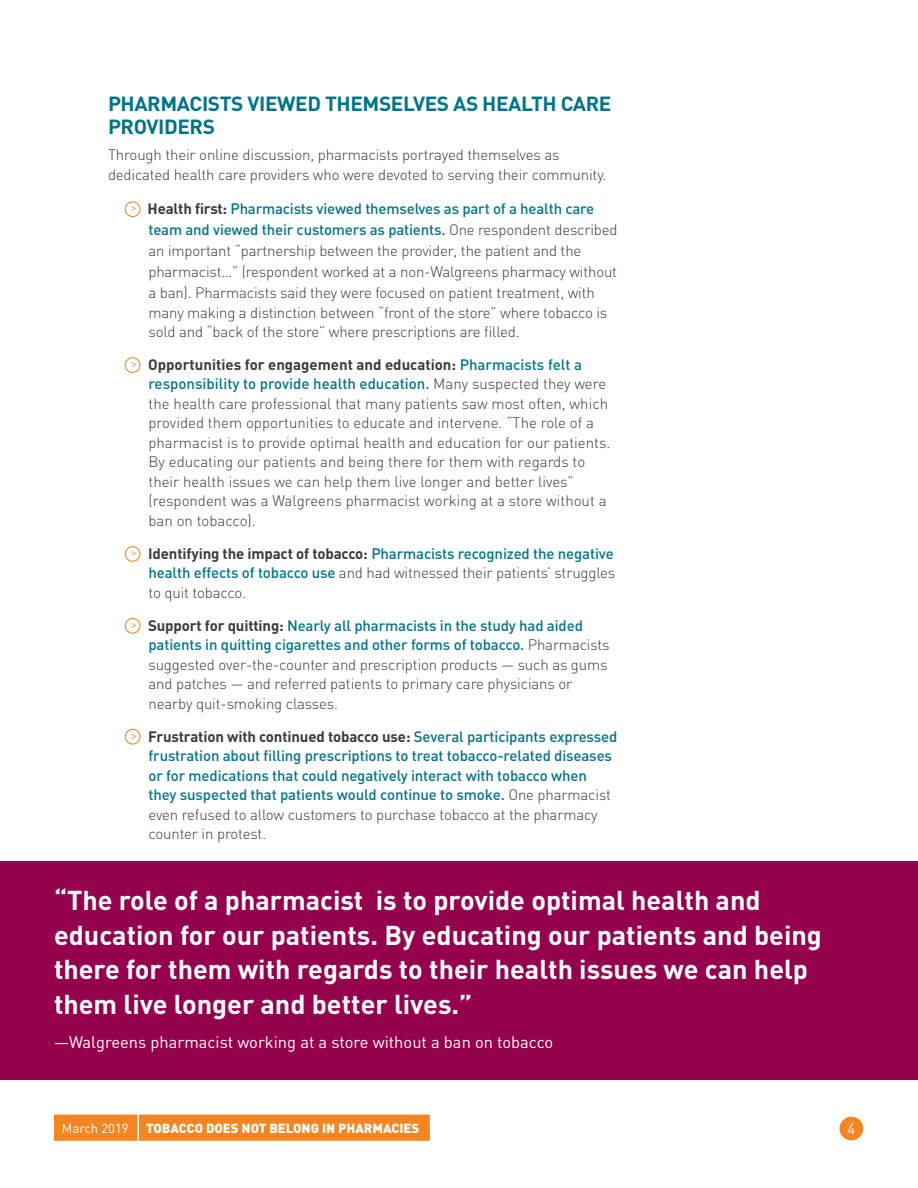
<style>
.page{position:relative;width:918px;height:1188px;background:#fff}
.page>*{position:absolute;margin:0;border:0;box-sizing:border-box;transform-origin:0 0}
.Callout{font:700 27px/34.5px "DIN";color:#fff}
.t1{font:700 20.25px/22.5px "DIN";letter-spacing:-.02em;color:#00748a}
.Callout-2{font:16.5px "DIN";color:#fff}
.Body{font:300 15px/19.5px "DIN";letter-spacing:-.01em;color:#3c3a3b}
.Body-2{font:500 15px/19.5px "DIN";letter-spacing:-.01em;color:#00748a;text-align:justify}
.t2{font:15px "DIN";color:#fff}
.t3{font:900 13.05px "DIN";color:#fff}
.t4{font:13.05px "DIN";color:#fff}
.t5{font:700 9.6px "Minion Pro";color:#f58520}
.s1{font-weight:700}
.s2{font-weight:500;color:#00748a}
.s3{font-weight:700;color:#3c3a3b}
.s4{font-weight:300;color:#3c3a3b}
</style>
<div class="page">
<div style="left:840px;top:1117px;width:23px;height:23px;background:#f58520;border-radius:50%"></div>
<div style="left:54px;top:1115px;width:376px;height:26px;background:#f58520"></div>
<hr style="left:137px;top:1115px;width:2px;height:26px;background:#fff">
<div style="left:0;top:862px;width:918px;height:218px;background:#96014d"></div>
<div style="left:125px;top:201px;width:16px;height:16px;border:1px solid #f58520;border-radius:50%"></div>
<div style="left:125px;top:357px;width:16px;height:16px;border:1px solid #f58520;border-radius:50%"></div>
<div style="left:125px;top:546px;width:16px;height:16px;border:1px solid #f58520;border-radius:50%"></div>
<div style="left:125px;top:618px;width:16px;height:16px;border:1px solid #f58520;border-radius:50%"></div>
<div style="left:125px;top:729px;width:16px;height:16px;border:1px solid #f58520;border-radius:50%"></div>
<h2 class="t1" style="left:108px;top:92px;width:505px">PHARMACISTS VIEWED THEMSELVES AS HEALTH CARE<br>PROVIDERS</h2>
<p class="Body" style="left:108px;top:145px;width:500px">Through their online discussion, pharmacists portrayed themselves as dedicated health care providers who were devoted to serving their community.</p>
<p class="t5" style="left:131px;top:202px;width:7px">&gt;</p>
<p class="Body" style="left:148px;top:198px;width:472px;line-height:21px"><span class="s1">Health first:</span> <span class="s2">Pharmacists viewed themselves as part of a health care team and viewed their customers as patients.</span> One respondent described an important “partnership between the provider, the patient and the pharmacist…” (respondent worked at a non-Walgreens pharmacy without a ban). Pharmacists said they were focused on patient treatment, with</p>
<p class="Body" style="left:148px;top:302px;width:460px">many making a distinction between “front of the store” where tobacco is sold and “back of the store” where prescriptions are filled.</p>
<p class="t5" style="left:131px;top:358px;width:7px">&gt;</p>
<p class="Body" style="left:148px;top:355px;width:464px"><span class="s1">Opportunities for engagement and education:</span> <span class="s2">Pharmacists felt a responsibility to provide health education.</span> Many suspected they were the health care professional that many patients saw most often, which provided them opportunities to educate and intervene. “The role of a pharmacist is to provide optimal health and education for our patients.<br>By educating our patients and being there for them with regards to their health issues we can help them live longer and better lives” (respondent was a Walgreens pharmacist working at a store without a ban on tobacco).</p>
<p class="t5" style="left:131px;top:546px;width:7px">&gt;</p>
<p class="Body-2" style="left:148px;top:543px;width:469px"><span class="s3">Identifying the impact of tobacco:</span> Pharmacists recognized the negative health effects of tobacco use <span class="s4">and had witnessed their patients’ struggles to quit tobacco.</span></p>
<p class="t5" style="left:131px;top:618px;width:7px">&gt;</p>
<p class="Body" style="left:148px;top:615px;width:463px"><span class="s1">Support for quitting:</span> <span class="s2">Nearly all pharmacists in the study had aided patients in quitting cigarettes and other forms of tobacco.</span> Pharmacists suggested over-the-counter and prescription products — such as gums and patches — and referred patients to primary care physicians or nearby quit-smoking classes.</p>
<p class="t5" style="left:131px;top:729px;width:7px">&gt;</p>
<p class="Body-2" style="left:148px;top:726px;width:471px;text-align:left"><span class="s3">Frustration with continued tobacco use:</span> Several participants expressed frustration about filling prescriptions to treat tobacco-related diseases or for medications that could negatively interact with tobacco when they suspected that patients would continue to smoke. <span class="s4">One pharmacist even refused to allow customers to purchase tobacco at the pharmacy counter in protest.</span></p>
<p class="Callout" style="left:54px;top:882px;width:769px">“The role of a pharmacist is to provide optimal health and education for our patients. By educating our patients and being there for them with regards to their health issues we can help them live longer and better lives.”</p>
<p class="Callout-2" style="left:54px;top:1032px;width:501px">—Walgreens pharmacist working at a store without a ban on tobacco</p>
<p class="t4" style="left:62px;top:1120px;width:68px">March 2019</p>
<p class="t3" style="left:146px;top:1120px;width:275px">TOBACCO DOES NOT BELONG IN PHARMACIES</p>
<p class="t2" style="left:847px;top:1119px;width:9px">4</p>
</div>
